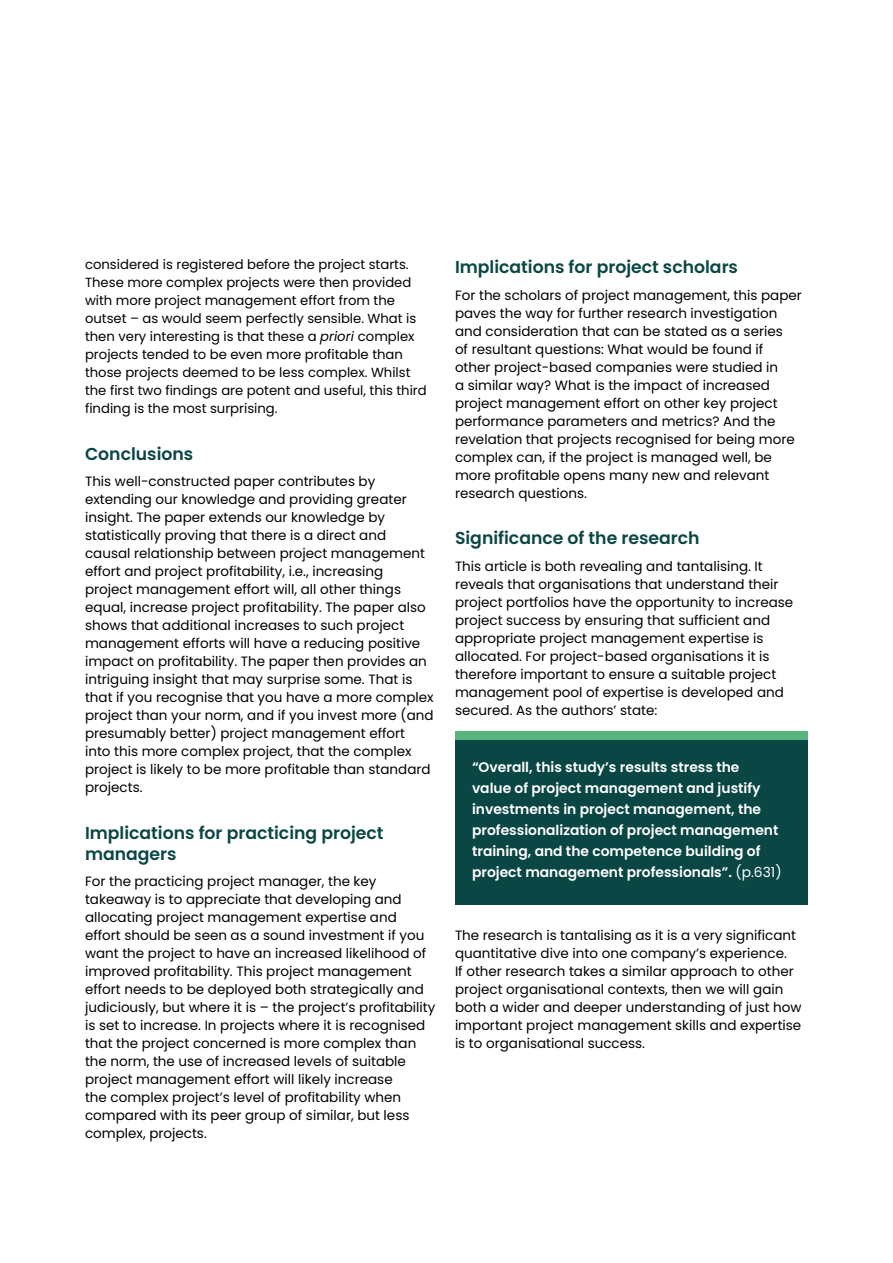
<style>
.page{position:relative;width:893px;height:1263px;background:#fff}
.page>*{position:absolute;margin:0;border:0;box-sizing:border-box;transform-origin:0 0}
.t1{font:600 17.25px/21px "Poppins";color:#0a4644}
.t2{font:600 13.8px/21px "Poppins";color:#fff}
.t3{font:13.5px/18px "Poppins";color:#000}
.t4{font:13.2px/18px "Poppins";color:#000}
.s1{font-style:italic}
.s2{font-weight:400}
</style>
<div class="page">
<div style="left:455px;top:731px;width:353px;height:174px;background:#0a4644"></div>
<div style="left:455px;top:731px;width:353px;height:9px;background:#55b57c"></div>
<p class="t4" style="left:85px;top:255px;width:343px">considered is registered before the project starts.<br>These more complex projects were then provided with more project management effort from the outset – as would seem perfectly sensible. What is then very interesting is that these a <span class="s1">priori</span> complex projects tended to be even more profitable than those projects deemed to be less complex. Whilst the first two findings are potent and useful, this third finding is the most surprising.</p>
<p class="t1" style="left:85px;top:443px;width:110px">Conclusions</p>
<p class="t3" style="left:85px;top:472px;width:350px">This well-constructed paper contributes by extending our knowledge and providing greater insight. The paper extends our knowledge by statistically proving that there is a direct and causal relationship between project management effort and project profitability, i.e., increasing project management effort will, all other things equal, increase project profitability. The paper also shows that additional increases to such project management efforts will have a reducing positive impact on profitability. The paper then provides an intriguing insight that may surprise some. That is that if you recognise that you have a more complex project than your norm, and if you invest more (and presumably better) project management effort into this more complex project, that the complex project is likely to be more profitable than standard projects.</p>
<p class="t1" style="left:85px;top:822px;width:300px">Implications for practicing project managers</p>
<p class="t3" style="left:85px;top:872px;width:352px">For the practicing project manager, the key takeaway is to appreciate that developing and allocating project management expertise and effort should be seen as a sound investment if you want the project to have an increased likelihood of improved profitability. This project management effort needs to be deployed both strategically and judiciously, but where it is – the project’s profitability is set to increase. In projects where it is recognised that the project concerned is more complex than the norm, the use of increased levels of suitable project management effort will likely increase<br>the complex project’s level of profitability when compared with its peer group of similar, but less complex, projects.</p>
<p class="t1" style="left:455px;top:257px;width:285px">Implications for project scholars</p>
<p class="t3" style="left:455px;top:286px;width:348px">For the scholars of project management, this paper paves the way for further research investigation and consideration that can be stated as a series<br>of resultant questions: What would be found if other project-based companies were studied in<br>a similar way? What is the impact of increased project management effort on other key project performance parameters and metrics? And the revelation that projects recognised for being more complex can, if the project is managed well, be more profitable opens many new and relevant research questions.</p>
<p class="t1" style="left:455px;top:528px;width:246px">Significance of the research</p>
<p class="t3" style="left:455px;top:557px;width:340px">This article is both revealing and tantalising. It reveals that organisations that understand their project portfolios have the opportunity to increase project success by ensuring that sufficient and appropriate project management expertise is allocated. For project-based organisations it is therefore important to ensure a suitable project management pool of expertise is developed and secured. As the authors’ state:</p>
<p class="t2" style="left:472px;top:756px;width:311px">“Overall, this study’s results stress the value of project management and justify investments in project management, the professionalization of project management training, and the competence building of project management professionals”. <span class="s2">(p.631)</span></p>
<p class="t3" style="left:455px;top:926px;width:348px">The research is tantalising as it is a very significant quantitative dive into one company’s experience.<br>If other research takes a similar approach to other project organisational contexts, then we will gain both a wider and deeper understanding of just how important project management skills and expertise is to organisational success.</p>
</div>
